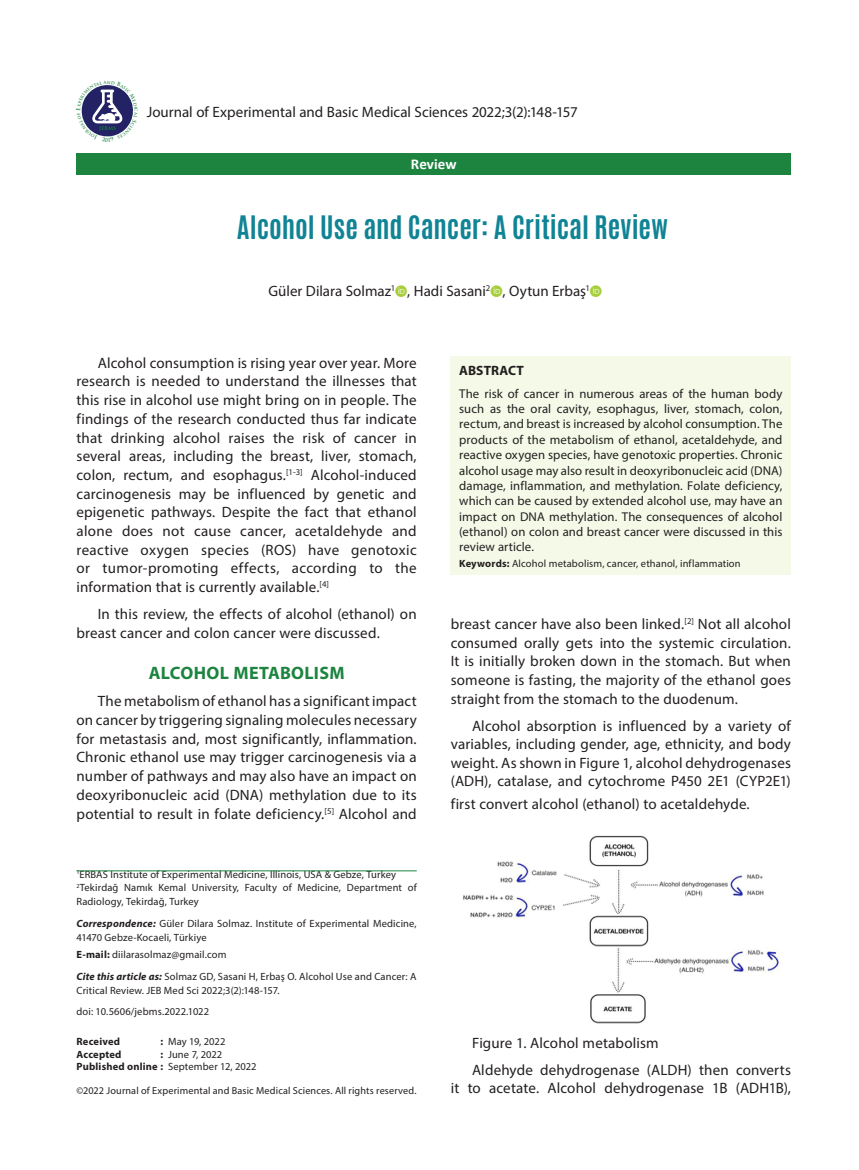
<style>
.page{position:relative;width:859px;height:1170px;background:#fff}
.page>*{position:absolute;margin:0;border:0;box-sizing:border-box;transform-origin:0 0}
._01__JEBMS-Yazi_basl{font:700 27px "Antonio";color:#108495}
._08__JEBMS_Ana_Ara_B{font:700 18px "Myriad Pro";letter-spacing:.015em;color:#1d8440}
._07__JEBMS_Normal_me{font:15px/18.6px "Myriad Pro";letter-spacing:.01em;color:#231f20;text-align:justify}
._02__JEBMS-Yazar_adl{font:15px "Myriad Pro";color:#231f20}
.t1{font:700 15px "Calibri";color:#fff}
._04__JEBMS-Ozet_yazi{font:700 13.5px "Myriad Pro";letter-spacing:.005em;color:#231f20}
._04__JEBMS-Ozet_yazi-2{font:12.75px/15.3px "Myriad Pro";letter-spacing:.005em;color:#231f20;text-align:justify}
._15__JEBMS-Iletisim{font:10.5px/13.5px "Myriad Pro";letter-spacing:.015em;color:#231f20}
._05__JEBMS-Anahtar_S{font:10.5px "Myriad Pro";letter-spacing:.01em;color:#231f20}
._15__JEBMS-Iletisim-2{font:700 10.5px "Myriad Pro";letter-spacing:.015em;color:#231f20}
._15__JEBMS-Iletisim-3{font:10.2px "Myriad Pro";letter-spacing:.015em;color:#231f20}
.t2{font:700 5.25px "Trajan Pro";color:#1d8440}
.t3{font:700 5.1px "Trajan Pro";color:#1d8440}
.s1{font-weight:700;font-style:italic}
.s2{font-weight:700}
.s3{font-weight:400}
</style>
<div class="page">
<div style="left:77px;top:153px;width:714px;height:21px;background:#1d8440"></div>
<div style="left:451px;top:356px;width:340px;height:219px;background:#f4f9e8"></div>
<hr style="left:77px;top:870px;width:340px;height:1px;background:#1d8440">
<img style="left:463px;top:835px;width:316px;height:189px">
<svg style="left:81px;top:85px;width:52px;height:52px"></svg>
<p class="t3" style="left:99px;top:125px;width:18px">JEBMS</p>
<p class="t2" style="left:105px;top:136px;width:5px">0</p>
<p class="_07__JEBMS_Normal_me" style="left:147px;top:102px;width:433px">Journal of Experimental and Basic Medical Sciences 2022;3(2):148-157</p>
<p class="t1" style="left:411px;top:153px;width:47px">Review</p>
<p class="_01__JEBMS-Yazi_basl" style="left:237px;top:207px;width:432px">Alcohol Use and Cancer: A Critical Review</p>
<p class="_02__JEBMS-Yazar_adl" style="left:268px;top:282px;width:323px">Güler Dilara Solmaz<sup>1</sup> , Hadi Sasani<sup>2</sup> , Oytun Erbaş<sup>1</sup></p>
<p class="_07__JEBMS_Normal_me" style="left:77px;top:353px;width:342px;text-indent:21px">Alcohol consumption is rising year over year. More research is needed to understand the illnesses that this rise in alcohol use might bring on in people. The findings of the research conducted thus far indicate that drinking alcohol raises the risk of cancer in several areas, including the breast, liver, stomach, colon, rectum, and esophagus.<sup>[1-3]</sup> Alcohol-induced carcinogenesis may be influenced by genetic and epigenetic pathways. Despite the fact that ethanol alone does not cause cancer, acetaldehyde and reactive oxygen species (ROS) have genotoxic or tumor-promoting effects, according to the information that is currently available.<sup>[4]</sup></p>
<p class="_07__JEBMS_Normal_me" style="left:77px;top:604px;width:342px;text-indent:21px">In this review, the effects of alcohol (ethanol) on breast cancer and colon cancer were discussed.</p>
<p class="_08__JEBMS_Ana_Ara_B" style="left:149px;top:661px;width:197px">ALCOHOL METABOLISM</p>
<p class="_07__JEBMS_Normal_me" style="left:77px;top:691px;width:342px;text-indent:21px">The metabolism of ethanol has a significant impact on cancer by triggering signaling molecules necessary for metastasis and, most significantly, inflammation.<br>Chronic ethanol use may trigger carcinogenesis via a number of pathways and may also have an impact on deoxyribonucleic acid (DNA) methylation due to its potential to result in folate deficiency.<sup>[5]</sup> Alcohol and</p>
<p class="_15__JEBMS-Iletisim" style="left:77px;top:867px;width:321px"><sup>1</sup>ERBAS Institute of Experimental Medicine, Illinois, USA &amp; Gebze, Turkey</p>
<p class="_15__JEBMS-Iletisim" style="left:77px;top:880px;width:342px"><sup>2</sup>Tekirdağ Namık Kemal University, Faculty of Medicine, Department of<br>Radiology, Tekirdağ, Turkey</p>
<p class="_15__JEBMS-Iletisim" style="left:77px;top:916px;width:342px"><span class="s1">Correspondence:</span> Güler Dilara Solmaz. Institute of Experimental Medicine,<br>41470 Gebze-Kocaeli, Türkiye</p>
<p class="_15__JEBMS-Iletisim" style="left:77px;top:947px;width:151px"><span class="s2">E-mail:</span> diilarasolmaz@gmail.com</p>
<p class="_15__JEBMS-Iletisim" style="left:77px;top:969px;width:342px"><span class="s1">Cite this article as:</span> Solmaz GD, Sasani H, Erbaş O. Alcohol Use and Cancer: A<br>Critical Review. JEB Med Sci 2022;3(2):148-157.</p>
<p class="_15__JEBMS-Iletisim" style="left:77px;top:1004px;width:134px">doi: 10.5606/jebms.2022.1022</p>
<p class="_15__JEBMS-Iletisim-2" style="left:77px;top:1034px;width:45px">Received</p>
<p class="_15__JEBMS-Iletisim" style="left:161px;top:1034px;width:66px"><span class="s2">:</span> May 19, 2022</p>
<p class="_15__JEBMS-Iletisim-2" style="left:77px;top:1047px;width:47px">Accepted</p>
<p class="_15__JEBMS-Iletisim" style="left:161px;top:1047px;width:63px"><span class="s2">:</span> June 7, 2022</p>
<p class="_15__JEBMS-Iletisim-2" style="left:77px;top:1059px;width:182px">Published online : <span class="s3">September 12, 2022</span></p>
<p class="_15__JEBMS-Iletisim-3" style="left:77px;top:1083px;width:341px">©2022 Journal of Experimental and Basic Medical Sciences. All rights reserved.</p>
<p class="_04__JEBMS-Ozet_yazi" style="left:459px;top:362px;width:66px">ABSTRACT</p>
<p class="_04__JEBMS-Ozet_yazi-2" style="left:459px;top:385px;width:325px">The risk of cancer in numerous areas of the human body such as the oral cavity, esophagus, liver, stomach, colon, rectum, and breast is increased by alcohol consumption. The products of the metabolism of ethanol, acetaldehyde, and reactive oxygen species, have genotoxic properties. Chronic alcohol usage may also result in deoxyribonucleic acid (DNA) damage, inflammation, and methylation. Folate deficiency, which can be caused by extended alcohol use, may have an impact on DNA methylation. The consequences of alcohol (ethanol) on colon and breast cancer were discussed in this review article.</p>
<p class="_05__JEBMS-Anahtar_S" style="left:459px;top:557px;width:283px"><span class="s2">Keywords:</span> Alcohol metabolism, cancer, ethanol, inflammation</p>
<p class="_07__JEBMS_Normal_me" style="left:451px;top:614px;width:342px">breast cancer have also been linked.<sup>[2]</sup> Not all alcohol consumed orally gets into the systemic circulation.<br>It is initially broken down in the stomach. But when someone is fasting, the majority of the ethanol goes straight from the stomach to the duodenum.</p>
<p class="_07__JEBMS_Normal_me" style="left:451px;top:716px;width:342px;text-indent:21px">Alcohol absorption is influenced by a variety of variables, including gender, age, ethnicity, and body weight. As shown in Figure 1, alcohol dehydrogenases (ADH), catalase, and cytochrome P450 2E1 (CYP2E1)</p>
<p class="_07__JEBMS_Normal_me" style="left:451px;top:794px;width:300px">first convert alcohol (ethanol) to acetaldehyde.</p>
<p class="_07__JEBMS_Normal_me" style="left:472px;top:1033px;width:188px">Figure 1. Alcohol metabolism</p>
<p class="_07__JEBMS_Normal_me" style="left:451px;top:1060px;width:342px;text-align:right">Aldehyde dehydrogenase (ALDH) then converts<br>it to acetate. Alcohol dehydrogenase 1B (ADH1B),</p>
</div>
